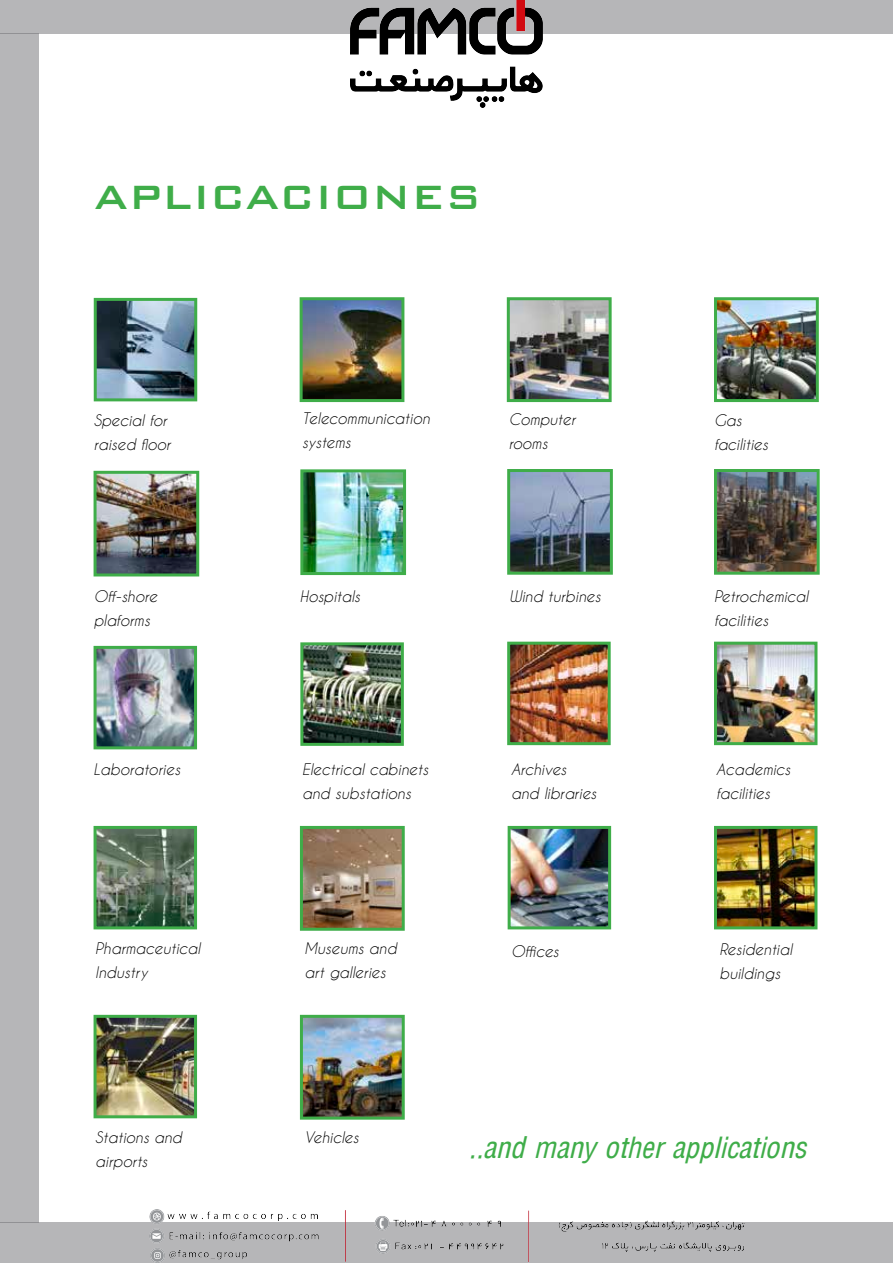
<style>
.page{position:relative;width:893px;height:1263px;background:#fff}
.page>*{position:absolute;margin:0;border:0;box-sizing:border-box;transform-origin:0 0}
.t1{font:500 45px "Bank Gothic BT";color:#3fad49}
.t2{font:italic condensed 28.5px "Arena";color:#3fad49}
.t3{font:italic 15px/24px "Caviar Dreams";color:#000}
</style>
<div class="page">
<div style="left:0;top:0;width:893px;height:34px;background:#b6b6b8"></div>
<div style="left:0;top:1223px;width:893px;height:40px;background:#b6b6b8"></div>
<div style="left:0;top:34px;width:38px;height:1189px;background:#b6b6b8"></div>
<img style="left:304px;top:830px;width:97px;height:97px">
<div style="left:300px;top:826px;width:105px;height:105px;border:3px solid #3fad49"></div>
<img style="left:98px;top:475px;width:97px;height:97px">
<div style="left:94px;top:471px;width:105px;height:105px;border:3px solid #3fad49"></div>
<img style="left:98px;top:650px;width:95px;height:95px">
<div style="left:94px;top:646px;width:103px;height:103px;border:3px solid #3fad49"></div>
<img style="left:98px;top:830px;width:95px;height:95px">
<div style="left:94px;top:826px;width:103px;height:103px;border:3px solid #3fad49"></div>
<img style="left:304px;top:301px;width:96px;height:97px">
<div style="left:300px;top:297px;width:104px;height:105px;border:3px solid #3fad49"></div>
<img style="left:304px;top:473px;width:98px;height:98px">
<div style="left:300px;top:469px;width:106px;height:106px;border:3px solid #3fad49"></div>
<img style="left:304px;top:646px;width:96px;height:96px">
<div style="left:300px;top:642px;width:104px;height:104px;border:3px solid #3fad49"></div>
<img style="left:98px;top:302px;width:95px;height:95px">
<div style="left:94px;top:298px;width:103px;height:103px;border:3px solid #3fad49"></div>
<img style="left:511px;top:301px;width:97px;height:97px">
<div style="left:507px;top:297px;width:105px;height:105px;border:3px solid #3fad49"></div>
<img style="left:511px;top:473px;width:98px;height:98px">
<div style="left:507px;top:469px;width:106px;height:106px;border:3px solid #3fad49"></div>
<img style="left:511px;top:646px;width:96px;height:95px">
<div style="left:507px;top:642px;width:104px;height:103px;border:3px solid #3fad49"></div>
<img style="left:718px;top:301px;width:97px;height:97px">
<div style="left:714px;top:297px;width:105px;height:105px;border:3px solid #3fad49"></div>
<img style="left:718px;top:473px;width:98px;height:98px">
<div style="left:714px;top:469px;width:106px;height:106px;border:3px solid #3fad49"></div>
<img style="left:718px;top:646px;width:95px;height:95px">
<div style="left:714px;top:642px;width:103px;height:103px;border:3px solid #3fad49"></div>
<img style="left:512px;top:830px;width:95px;height:95px">
<div style="left:508px;top:826px;width:103px;height:103px;border:3px solid #3fad49"></div>
<img style="left:718px;top:830px;width:95px;height:95px">
<div style="left:714px;top:826px;width:103px;height:103px;border:3px solid #3fad49"></div>
<img style="left:304px;top:1019px;width:97px;height:97px">
<div style="left:300px;top:1015px;width:105px;height:105px;border:3px solid #3fad49"></div>
<img style="left:98px;top:1019px;width:95px;height:95px">
<div style="left:94px;top:1015px;width:103px;height:103px;border:3px solid #3fad49"></div>
<img style="left:149px;top:1209px;width:596px;height:54px">
<img style="left:351px;top:0;width:191px;height:108px">
<h1 class="t1" style="left:94px;top:172px;width:389px">APLICACIONES</h1>
<p class="t3" style="left:302px;top:406px;width:129px">Telecommunication systems</p>
<p class="t3" style="left:94px;top:408px;width:78px">Special for raised floor</p>
<p class="t3" style="left:509px;top:407px;width:68px">Computer rooms</p>
<p class="t3" style="left:714px;top:408px;width:55px">Gas facilities</p>
<p class="t3" style="left:94px;top:584px;width:65px">Off-shore plaforms</p>
<p class="t3" style="left:300px;top:584px;width:62px">Hospitals</p>
<p class="t3" style="left:510px;top:584px;width:93px">Wind turbines</p>
<p class="t3" style="left:714px;top:584px;width:96px">Petrochemical facilities</p>
<p class="t3" style="left:94px;top:757px;width:88px">Laboratories</p>
<p class="t3" style="left:302px;top:757px;width:128px">Electrical cabinets and substations</p>
<p class="t3" style="left:511px;top:757px;width:87px">Archives and libraries</p>
<p class="t3" style="left:716px;top:757px;width:76px">Academics facilities</p>
<p class="t3" style="left:95px;top:936px;width:107px">Pharmaceutical<br>Industry</p>
<p class="t3" style="left:305px;top:936px;width:94px">Museums and art galleries</p>
<p class="t3" style="left:511px;top:939px;width:49px">Offices</p>
<p class="t3" style="left:719px;top:937px;width:74px">Residential buildings</p>
<p class="t3" style="left:95px;top:1125px;width:88px">Stations and</p>
<p class="t3" style="left:305px;top:1125px;width:56px">Vehicles</p>
<p class="t3" style="left:95px;top:1149px;width:54px">airports</p>
<h2 class="t2" style="left:469px;top:1131px;width:339px">..and many other applications</h2>
</div>
